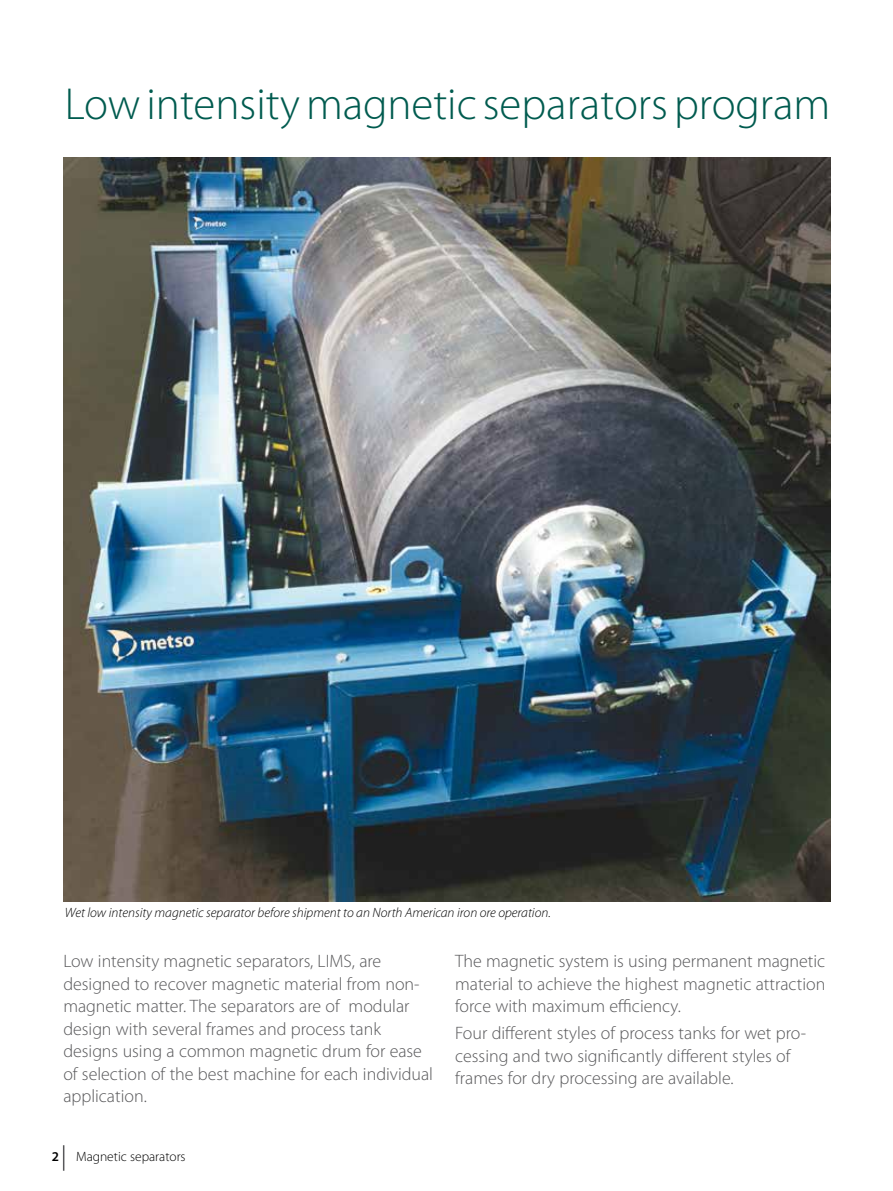
<style>
.page{position:relative;width:893px;height:1191px;background:#fff}
.page>*{position:absolute;margin:0;border:0;box-sizing:border-box;transform-origin:0 0}
.t1{font:300 45px "Myriad Pro";color:#005b4f}
.t2{font:300 18px/22.5px "Myriad Pro";color:#58585a}
.t3{font:italic 300 13.5px "Myriad Pro";color:#000}
.t4{font:300 13.5px "Myriad Pro";color:#000}
.t5{font:600 13.5px "Myriad Pro";color:#000}
</style>
<div class="page">
<svg style="left:63px;top:1145px;width:1px;height:25px"></svg>
<img style="left:64px;top:158px;width:766px;height:743px">
<h1 class="t1" style="left:65px;top:79px;width:767px">Low intensity magnetic separators program</h1>
<p class="t3" style="left:65px;top:904px;width:488px">Wet low intensity magnetic separator before shipment to an North American iron ore operation.</p>
<p class="t2" style="left:63px;top:950px;width:371px">Low intensity magnetic separators, LIMS, are designed to recover magnetic material from non&shy;magnetic matter. The separators are of modular design with several frames and process tank designs using a common magnetic drum for ease of selection of the best machine for each individual application.</p>
<p class="t2" style="left:455px;top:950px;width:372px;text-align:justify">The magnetic system is using permanent magnetic material to achieve the highest magnetic attraction force with maximum efficiency.</p>
<p class="t2" style="left:455px;top:1022px;width:352px">Four different styles of process tanks for wet pro&shy;cessing and two significantly different styles of frames for dry processing are available.</p>
<p class="t5" style="left:52px;top:1147px;width:9px">2</p>
<p class="t4" style="left:76px;top:1148px;width:111px">Magnetic separators</p>
</div>
